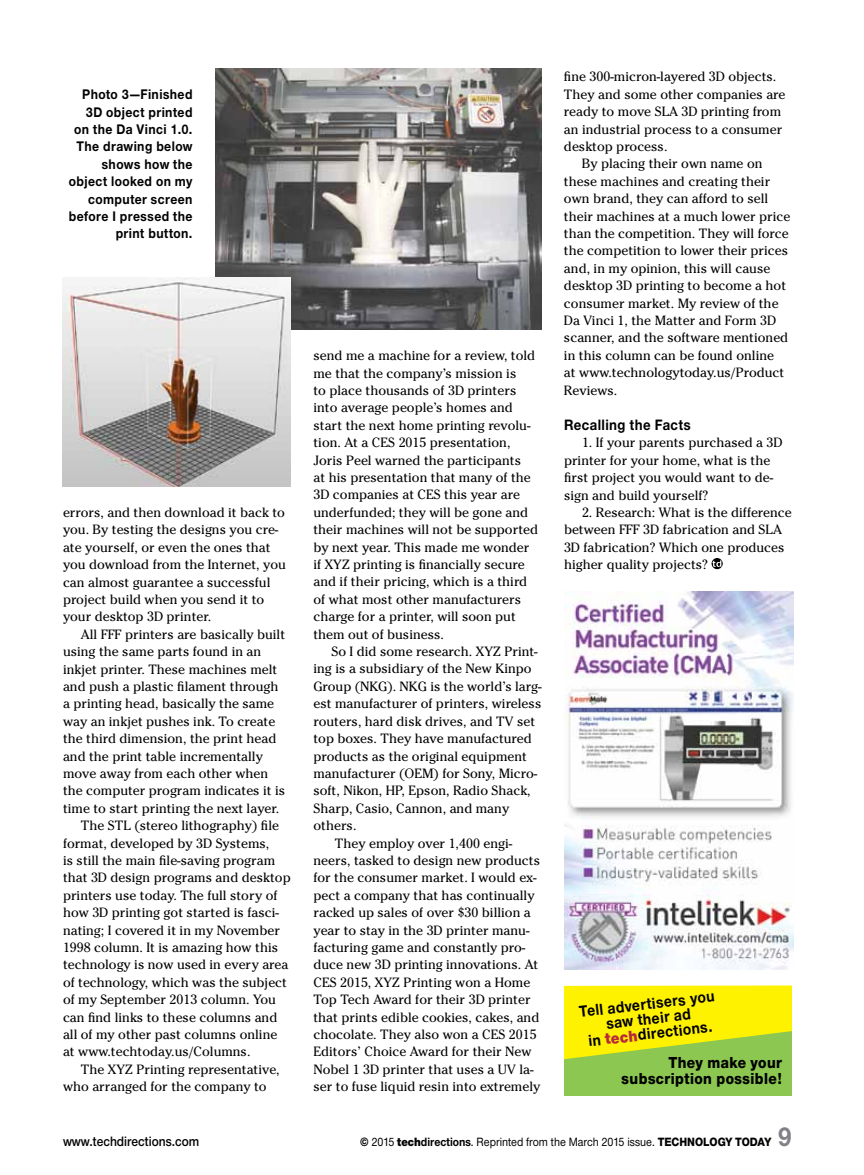
<style>
.page{position:relative;width:864px;height:1175px;background:#fff}
.page>*{position:absolute;margin:0;border:0;box-sizing:border-box;transform-origin:0 0}
.t1{font:700 28.35px "Nimbus San Nov T";color:#808285;scale:.9 1}
.t2{font:700 16.5px/14.9px "Nimbus San Nov T";color:#000;text-align:center;scale:.9 1}
.t3{font:16.5px/16.5px "Nimbus San Nov T Heav";letter-spacing:.03em;color:#000;text-align:right;scale:.9 1}
.t4{font:700 15.6px "Nimbus San Nov T";letter-spacing:.03em;color:#000;scale:.9 1}
.t5{font:700 14.4px/17.4px "Nimbus San Nov T";letter-spacing:.03em;color:#000;text-align:right;scale:.9 1}
.t6{font:600 14.1px "Nimbus San Nov T";color:#000;scale:.9 1}
.t7{font:13.35px/17.4px "Cheltenham";color:#000}
.t8{font:500 12.45px "Nimbus San Nov T";color:#000;scale:.9 1}
.s1{font-family:"Nimbus San Nov T Blac";font-weight:400;color:#b7283c}
.s2{font-family:"Nimbus San Nov T Heav";font-weight:400}
.s3{font-family:"Nimbus San Nov T Blac";font-weight:400}
.s4{font-weight:700}
</style>
<div class="page">
<svg style="left:712px;top:558px;width:11px;height:11px"></svg>
<svg style="left:712px;top:560px;width:9px;height:7px"></svg>
<img style="left:564px;top:591px;width:230px;height:378px">
<img style="left:215px;top:68px;width:327px;height:261px">
<img style="left:63px;top:278px;width:228px;height:208px">
<div style="left:564px;top:985px;width:228px;height:110px;background:#8bc751"></div>
<svg style="left:564px;top:985px;width:228px;height:74px"></svg>
<p class="t5" style="left:69px;top:85px;width:139px">Photo 3—Finished<br>3D object printed on the Da Vinci 1.0.<br>The drawing below shows how the object looked on my computer screen before I pressed the print button.</p>
<p class="t7" style="left:63px;top:504px;width:224px">errors, and then download it back to you. By testing the designs you cre&shy;ate yourself, or even the ones that you download from the Internet, you can almost guarantee a successful project build when you send it to your desktop 3D printer.</p>
<p class="t7" style="left:81px;top:625px;width:206px">All FFF printers are basically built</p>
<p class="t7" style="left:63px;top:643px;width:200px">using the same parts found in an</p>
<p class="t7" style="left:63px;top:660px;width:216px">inkjet printer. These machines melt</p>
<p class="t7" style="left:63px;top:677px;width:217px">and push a plastic filament through</p>
<p class="t7" style="left:63px;top:695px;width:213px">a printing head, basically the same</p>
<p class="t7" style="left:63px;top:712px;width:214px">way an inkjet pushes ink. To create</p>
<p class="t7" style="left:63px;top:730px;width:215px">the third dimension, the print head</p>
<p class="t7" style="left:63px;top:747px;width:201px">and the print table incrementally</p>
<p class="t7" style="left:63px;top:764px;width:207px">move away from each other when</p>
<p class="t7" style="left:63px;top:782px;width:224px">the computer program indicates it is</p>
<p class="t7" style="left:63px;top:799px;width:218px">time to start printing the next layer.</p>
<p class="t7" style="left:81px;top:817px;width:200px">The STL (stereo lithography) file</p>
<p class="t7" style="left:63px;top:834px;width:208px">format, developed by 3D Systems,</p>
<p class="t7" style="left:63px;top:851px;width:214px">is still the main file-saving program</p>
<p class="t7" style="left:63px;top:869px;width:229px">that 3D design programs and desktop</p>
<p class="t7" style="left:63px;top:886px;width:216px">printers use today. The full story of</p>
<p class="t7" style="left:63px;top:904px;width:217px">how 3D printing got started is fasci-</p>
<p class="t7" style="left:63px;top:921px;width:219px">nating; I covered it in my November</p>
<p class="t7" style="left:63px;top:938px;width:217px">1998 column. It is amazing how this</p>
<p class="t7" style="left:63px;top:956px;width:227px">technology is now used in every area</p>
<p class="t7" style="left:63px;top:973px;width:226px">of technology, which was the subject</p>
<p class="t7" style="left:63px;top:991px;width:214px">of my September 2013 column. You</p>
<p class="t7" style="left:63px;top:1008px;width:216px">can find links to these columns and</p>
<p class="t7" style="left:63px;top:1025px;width:216px">all of my other past columns online</p>
<p class="t7" style="left:63px;top:1043px;width:189px">at www.techtoday.us/Columns.</p>
<p class="t7" style="left:81px;top:1060px;width:200px">The XYZ Printing representative,</p>
<p class="t7" style="left:63px;top:1078px;width:205px">who arranged for the company to</p>
<p class="t7" style="left:313px;top:347px;width:226px">send me a machine for a review, told me that the company’s mission is<br>to place thousands of 3D printers into average people’s homes and start the next home printing revolu&shy;tion. At a CES 2015 presentation, Joris Peel warned the participants<br>at his presentation that many of the 3D companies at CES this year are underfunded; they will be gone and their machines will not be supported by next year. This made me wonder if XYZ printing is financially secure and if their pricing, which is a third of what most other manufacturers charge for a printer, will soon put them out of business.</p>
<p class="t7" style="left:331px;top:643px;width:208px">So I did some research. XYZ Print-</p>
<p class="t7" style="left:313px;top:660px;width:220px">ing is a subsidiary of the New Kinpo</p>
<p class="t7" style="left:313px;top:677px;width:230px">Group (NKG). NKG is the world’s larg-</p>
<p class="t7" style="left:313px;top:695px;width:229px">est manufacturer of printers, wireless</p>
<p class="t7" style="left:313px;top:712px;width:223px">routers, hard disk drives, and TV set</p>
<p class="t7" style="left:313px;top:730px;width:220px">top boxes. They have manufactured</p>
<p class="t7" style="left:313px;top:747px;width:215px">products as the original equipment</p>
<p class="t7" style="left:313px;top:764px;width:225px">manufacturer (OEM) for Sony, Micro-</p>
<p class="t7" style="left:313px;top:782px;width:219px">soft, Nikon, HP, Epson, Radio Shack,</p>
<p class="t7" style="left:313px;top:799px;width:197px">Sharp, Casio, Cannon, and many</p>
<p class="t7" style="left:313px;top:817px;width:44px">others.</p>
<p class="t7" style="left:335px;top:834px;width:179px">They employ over 1,400 engi-</p>
<p class="t7" style="left:313px;top:851px;width:228px">neers, tasked to design new products</p>
<p class="t7" style="left:313px;top:869px;width:225px">for the consumer market. I would ex-</p>
<p class="t7" style="left:313px;top:886px;width:223px">pect a company that has continually</p>
<p class="t7" style="left:313px;top:903px;width:219px">racked up sales of over $30 billion a</p>
<p class="t7" style="left:313px;top:921px;width:218px">year to stay in the 3D printer manu-</p>
<p class="t7" style="left:313px;top:938px;width:213px">facturing game and constantly pro-</p>
<p class="t7" style="left:313px;top:956px;width:226px">duce new 3D printing innovations. At</p>
<p class="t7" style="left:313px;top:973px;width:218px">CES 2015, XYZ Printing won a Home</p>
<p class="t7" style="left:313px;top:990px;width:219px">Top Tech Award for their 3D printer</p>
<p class="t7" style="left:313px;top:1008px;width:227px">that prints edible cookies, cakes, and</p>
<p class="t7" style="left:313px;top:1025px;width:225px">chocolate. They also won a CES 2015</p>
<p class="t7" style="left:313px;top:1043px;width:220px">Editors’ Choice Award for their New</p>
<p class="t7" style="left:313px;top:1060px;width:222px">Nobel 1 3D printer that uses a UV la-</p>
<p class="t7" style="left:313px;top:1077px;width:228px">ser to fuse liquid resin into extremely</p>
<p class="t7" style="left:564px;top:68px;width:214px">fine 300-micron-layered 3D objects.</p>
<p class="t7" style="left:564px;top:86px;width:223px">They and some other companies are</p>
<p class="t7" style="left:564px;top:103px;width:219px">ready to move SLA 3D printing from</p>
<p class="t7" style="left:564px;top:120px;width:220px">an industrial process to a consumer</p>
<p class="t7" style="left:564px;top:138px;width:105px">desktop process.</p>
<p class="t7" style="left:582px;top:155px;width:182px">By placing their own name on</p>
<p class="t7" style="left:564px;top:172px;width:208px">these machines and creating their</p>
<p class="t7" style="left:564px;top:190px;width:206px">own brand, they can afford to sell</p>
<p class="t7" style="left:564px;top:207px;width:228px">their machines at a much lower price</p>
<p class="t7" style="left:564px;top:225px;width:226px">than the competition. They will force</p>
<p class="t7" style="left:564px;top:242px;width:226px">the competition to lower their prices</p>
<p class="t7" style="left:564px;top:259px;width:208px">and, in my opinion, this will cause</p>
<p class="t7" style="left:564px;top:277px;width:224px">desktop 3D printing to become a hot</p>
<p class="t7" style="left:564px;top:294px;width:216px">consumer market. My review of the</p>
<p class="t7" style="left:564px;top:312px;width:214px">Da Vinci 1, the Matter and Form 3D</p>
<p class="t7" style="left:564px;top:329px;width:226px">scanner, and the software mentioned</p>
<p class="t7" style="left:564px;top:346px;width:212px">in this column can be found online</p>
<p class="t7" style="left:564px;top:364px;width:222px">at www.technologytoday.us/Product</p>
<p class="t7" style="left:564px;top:381px;width:55px">Reviews.</p>
<p class="t4" style="left:564px;top:415px;width:142px">Recalling the Facts</p>
<p class="t7" style="left:564px;top:434px;width:220px;text-indent:18px">1. If your parents purchased a 3D printer for your home, what is the first project you would want to de&shy;sign and build yourself?</p>
<p class="t7" style="left:564px;top:503px;width:229px;text-indent:18px">2. Research: What is the difference between FFF 3D fabrication and SLA<br>3D fabrication? Which one produces higher quality projects?</p>
<p class="t2" style="left:578px;top:1003px;width:153px;rotate:-6deg">Tell advertisers you saw their ad<br>in <span class="s1">tech</span>directions.</p>
<p class="t3" style="left:622px;top:1053px;width:180px">They make your subscription possible!</p>
<p class="t6" style="left:63px;top:1132px;width:153px">www.techdirections.com</p>
<p class="t8" style="left:360px;top:1134px;width:458px"><span class="s2">©</span> 2015 <span class="s3">tech</span><span class="s4">directions</span>. Reprinted from the March 2015 issue. <span class="s2">technology today</span></p>
<h1 class="t1" style="left:778px;top:1119px;width:17px">9</h1>
</div>
